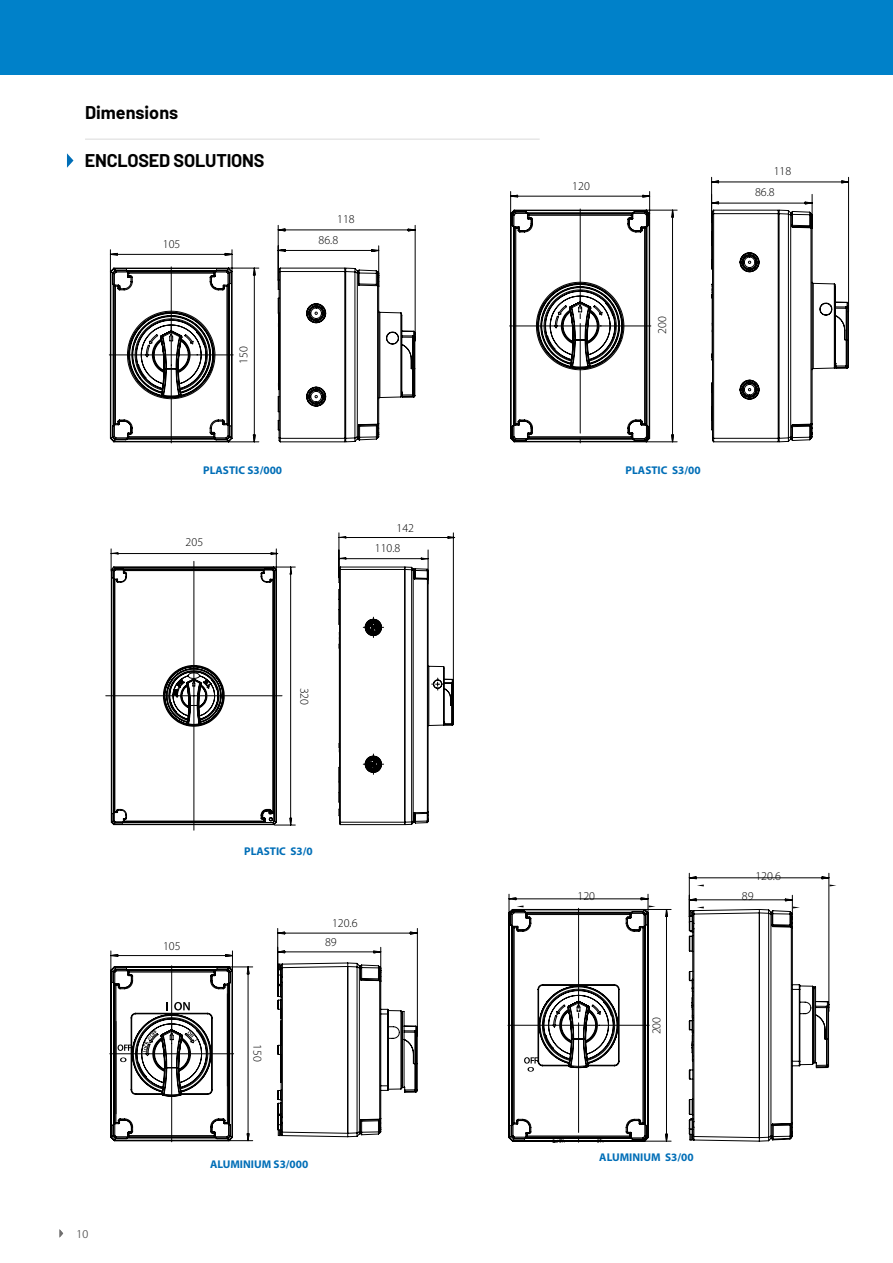
<style>
.page{position:relative;width:893px;height:1263px;background:#fff}
.page>*{position:absolute;margin:0;border:0;box-sizing:border-box;transform-origin:0 0}
.t1{font:700 18px "Barlow";letter-spacing:-.01em;color:#000}
.t2{font:300 12px/20.5px "Myriad Pro";color:#000}
.t3{font:300 12px "Myriad Pro";color:#706f6f}
.t4{font:700 11.25px "Myriad Pro";color:#006eb7}
</style>
<div class="page">
<svg style="left:109px;top:225px;width:307px;height:218px"></svg>
<svg style="left:109px;top:252px;width:147px;height:191px"></svg>
<svg style="left:278px;top:229px;width:137px;height:22px"></svg>
<svg style="left:110px;top:928px;width:308px;height:214px"></svg>
<svg style="left:278px;top:932px;width:139px;height:21px"></svg>
<svg style="left:110px;top:954px;width:140px;height:188px"></svg>
<svg style="left:277px;top:566px;width:177px;height:260px"></svg>
<svg style="left:110px;top:566px;width:167px;height:260px"></svg>
<svg style="left:111px;top:553px;width:167px;height:1px"></svg>
<svg style="left:290px;top:567px;width:2px;height:258px"></svg>
<svg style="left:339px;top:536px;width:116px;height:23px"></svg>
<svg style="left:508px;top:872px;width:322px;height:270px"></svg>
<svg style="left:509px;top:176px;width:340px;height:267px"></svg>
<svg style="left:510px;top:194px;width:164px;height:249px"></svg>
<svg style="left:712px;top:181px;width:136px;height:23px"></svg>
<div style="left:0;top:0;width:893px;height:74px;background:#0081c9"></div>
<svg style="left:60px;top:1230px;width:3px;height:7px"></svg>
<hr style="left:85px;top:139px;width:455px;height:1px;background:#dadada">
<svg style="left:67px;top:153px;width:6px;height:15px"></svg>
<h1 class="t1" style="left:85px;top:101px;width:95px">Dimensions</h1>
<h1 class="t1" style="left:85px;top:149px;width:181px">ENCLOSED SOLUTIONS</h1>
<p class="t2" style="left:163px;top:233px;width:19px">105</p>
<p class="t2" style="left:233px;top:364px;width:19px;rotate:-90deg">150</p>
<p class="t2" style="left:319px;top:209px;width:38px;text-indent:19px">118<br>86.8</p>
<p class="t2" style="left:572px;top:176px;width:19px">120</p>
<p class="t2" style="left:652px;top:334px;width:19px;rotate:-90deg">200</p>
<p class="t4" style="left:203px;top:464px;width:80px">PLASTIC S3/000</p>
<p class="t4" style="left:626px;top:464px;width:76px">PLASTIC S3/00</p>
<p class="t2" style="left:186px;top:531px;width:19px">205</p>
<p class="t2" style="left:315px;top:687px;width:19px;rotate:90deg">320</p>
<p class="t2" style="left:396px;top:517px;width:19px">142</p>
<p class="t2" style="left:375px;top:538px;width:27px">110.8</p>
<p class="t2" style="left:774px;top:161px;width:19px">118</p>
<p class="t2" style="left:755px;top:182px;width:21px">86.8</p>
<p class="t4" style="left:244px;top:845px;width:70px">PLASTIC S3/0</p>
<p class="t2" style="left:755px;top:865px;width:27px">120.6</p>
<p class="t3" style="left:77px;top:1226px;width:13px">10</p>
<p class="t2" style="left:163px;top:935px;width:19px">105</p>
<p class="t2" style="left:268px;top:1044px;width:19px;rotate:90deg">150</p>
<p class="t2" style="left:325px;top:913px;width:34px;line-height:19.6px;text-indent:7px">120.6<br>89</p>
<p class="t4" style="left:210px;top:1158px;width:100px">ALUMINIUM S3/000</p>
<p class="t2" style="left:578px;top:885px;width:19px">120</p>
<p class="t2" style="left:742px;top:886px;width:13px">89</p>
<p class="t2" style="left:646px;top:1034px;width:19px;rotate:-90deg">200</p>
<p class="t4" style="left:599px;top:1151px;width:96px">ALUMINIUM S3/00</p>
</div>
